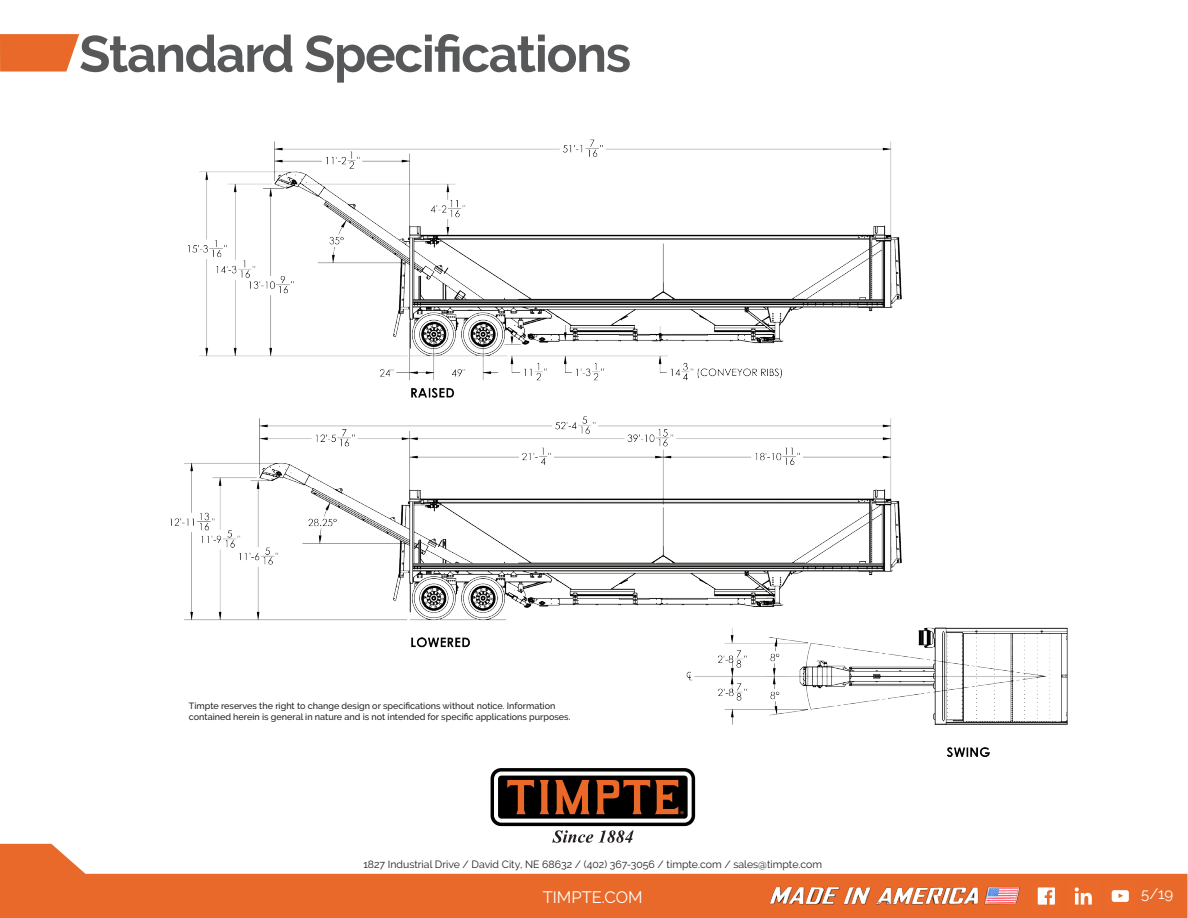
<style>
.page{position:relative;width:1188px;height:918px;background:#fff}
.page>*{position:absolute;margin:0;border:0;box-sizing:border-box;transform-origin:0 0}
.t1{font:700 51px "Raleway";letter-spacing:-.025em;color:#57585a}
.t2{font:16.5px "Raleway";color:#fff}
.t3{font:15px "Raleway";color:#fff}
.t4{font:10.5px "Raleway";color:#231f20}
.t5{font:500 9px/10.8px "Raleway";color:#231f20}
</style>
<div class="page">
<img style="left:170px;top:139px;width:898px;height:645px">
<svg style="left:0;top:844px;width:1188px;height:74px;fill:#e86929"></svg>
<div style="left:1105px;top:881px;width:31px;height:30px;background:#eb6929"></div>
<svg style="left:1112px;top:890px;width:17px;height:12px"></svg>
<div style="left:1068px;top:881px;width:31px;height:30px;background:#eb6929"></div>
<svg style="left:1075px;top:887px;width:17px;height:18px"></svg>
<div style="left:1031px;top:881px;width:31px;height:30px;background:#eb6929"></div>
<svg style="left:1038px;top:887px;width:17px;height:18px"></svg>
<svg style="left:491px;top:768px;width:204px;height:75px"></svg>
<img style="left:757px;top:881px;width:274px;height:29px">
<svg style="left:0;top:34px;width:79px;height:38px"></svg>
<p class="t1" style="left:79px;top:25px;width:553px">Standard Specifications</p>
<p class="t5" style="left:189px;top:701px;width:383px">Timpte reserves the right to change design or specifications without notice. Information contained herein is general in nature and is not intended for specific applications purposes.</p>
<p class="t4" style="left:363px;top:859px;width:460px">1827 Industrial Drive / David City, NE 68632 / (402) 367-3056 / timpte.com / sales@timpte.com</p>
<h2 class="t2" style="left:543px;top:888px;width:101px">TIMPTE.COM</h2>
<p class="t3" style="left:1141px;top:885px;width:34px">5/19</p>
</div>
